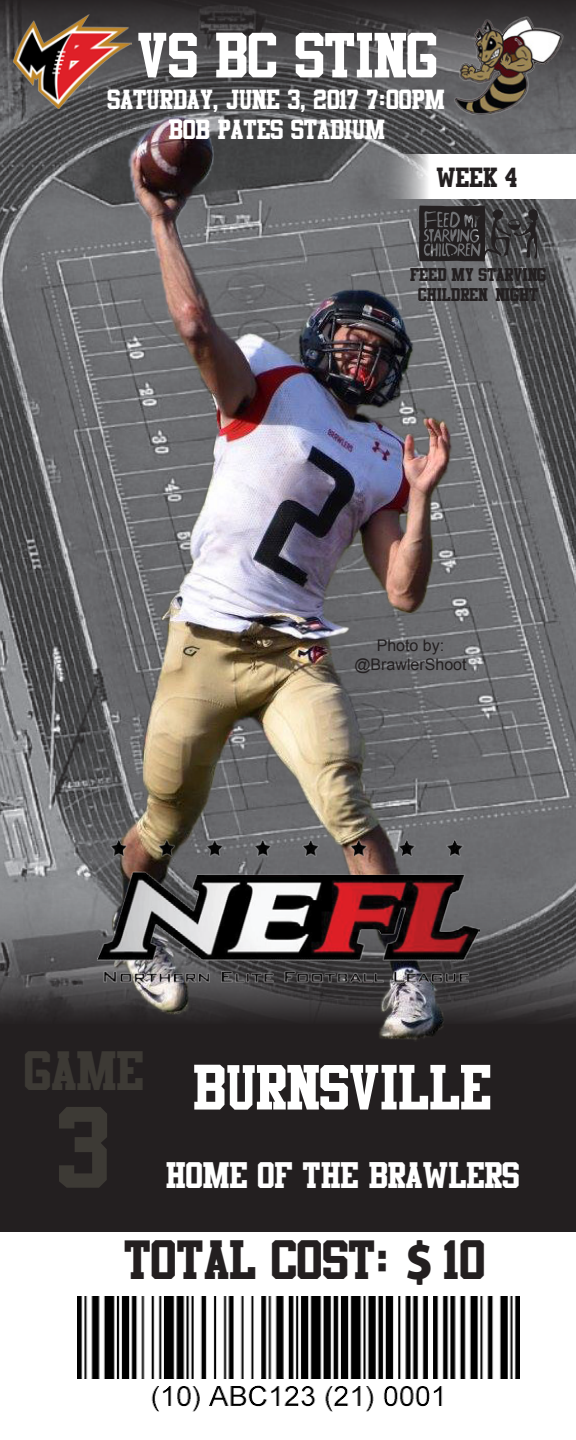
<style>
.page{position:relative;width:576px;height:1440px;background:#fff}
.page>*{position:absolute;margin:0;border:0;box-sizing:border-box;transform-origin:0 0}
.t1{font:100px "Athletic";color:#3d3a35}
.t2{font:55.2px "Athletic";color:#fff}
.t3{font:48px "Athletic";color:#231f20}
.t4{font:48px "Athletic";color:#3d3a35}
.t5{font:32px "Athletic";color:#fff}
.t6{font:24px "Athletic";color:#fff}
.t7{font:24px "Athletic";color:#231f20}
.t8{font:16px/20.8px "Athletic";color:#231f20;text-align:center}
.t9{font:16px "Arial";color:#231f20}
.s1{font-family:"Aller Display"}
</style>
<div class="page">
<div style="left:0;top:0;width:576px;height:1231px;background:#231f20"></div>
<img style="left:0;top:0;width:576px;height:65px">
<img style="left:0;top:65px;width:576px;height:976px">
<img style="left:97px;top:840px;width:382px;height:152px">
<img style="left:13px;top:14px;width:119px;height:95px">
<svg style="left:381px;top:155px;width:195px;height:44px;background:#e7e7e8"></svg>
<img style="left:77px;top:1296px;width:443px;height:115px">
<img style="left:445px;top:14px;width:119px;height:101px">
<svg style="left:419px;top:206px;width:119px;height:56px"></svg>
<p class="t2" style="left:138px;top:33px;width:302px">VS BC STING</p>
<p class="t6" style="left:108px;top:89px;width:339px">SATURDAY, JUNE 3, 2017 7:00PM</p>
<p class="t6" style="left:169px;top:120px;width:218px">BOB PATES STADIUM</p>
<p class="t7" style="left:437px;top:167px;width:83px">WEEK 4</p>
<p class="t8" style="left:410px;top:265px;width:138px">FEED MY STARVING<br>CHILDREN NIGHT</p>
<p class="t9" style="left:377px;top:635px;width:69px">Photo by:</p>
<p class="t9" style="left:354px;top:654px;width:114px">@BrawlerShoot</p>
<p class="t4" style="left:25px;top:1051px;width:121px">GAME</p>
<p class="t1" style="left:59px;top:1107px;width:53px">3</p>
<p class="t2" style="left:194px;top:1065px;width:300px">BURNSVILLE</p>
<p class="t5" style="left:166px;top:1162px;width:355px">HOME OF THE BRAWLERS</p>
<p class="t3" style="left:125px;top:1240px;width:362px">TOTAL COST: <span class="s1">$</span> 10</p>
</div>
